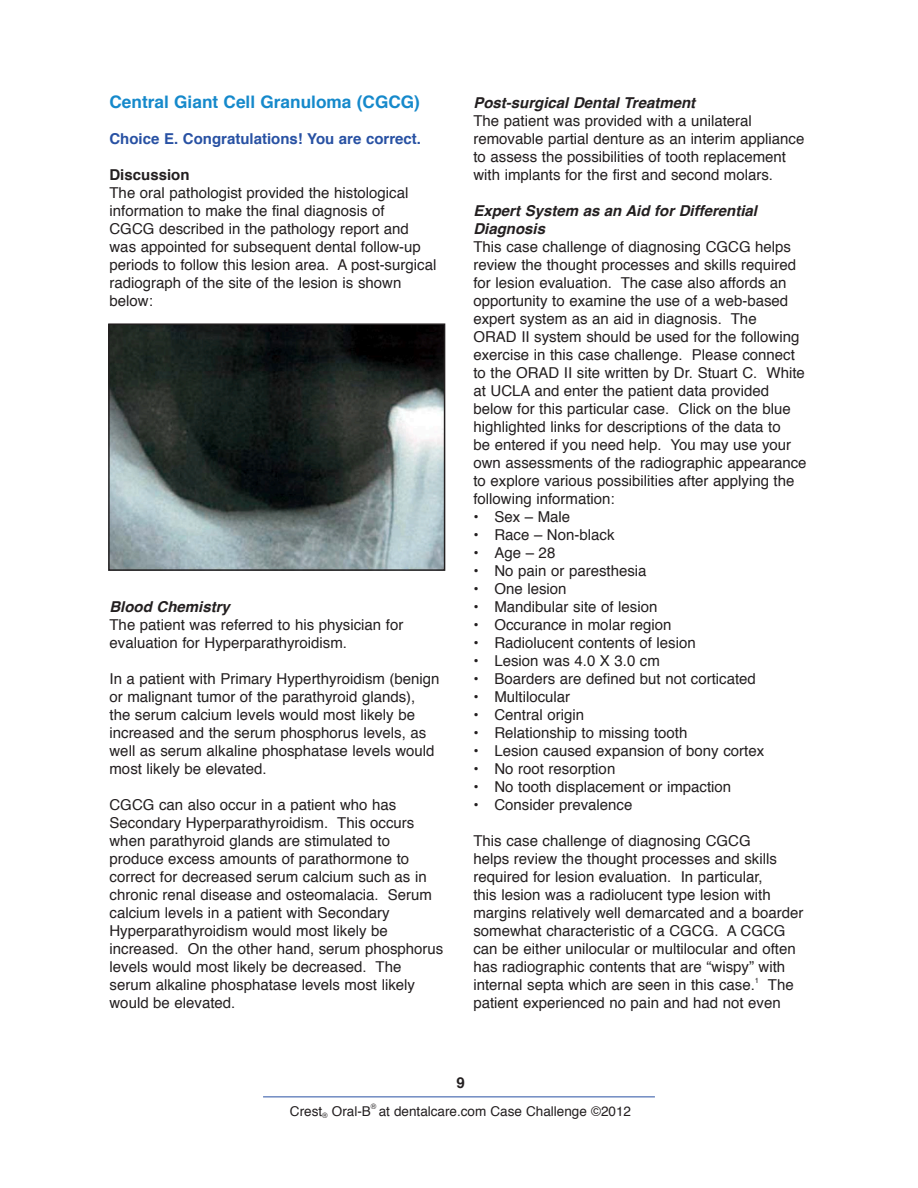
<style>
.page{position:relative;width:918px;height:1188px;background:#fff}
.page>*{position:absolute;margin:0;border:0;box-sizing:border-box;transform-origin:0 0}
.Section_Head{font:700 17.25px "Helvetica";color:#1589cb}
.Main_Body{font:15px/18px "Helvetica";color:#231f20}
.bullets{font:15px "Helvetica";color:#231f20}
.Main_Body-2{font:italic 700 15px/18px "Helvetica";color:#231f20}
.Subhead{font:700 15px "Helvetica";color:#2851a3}
.Main_Body-3{font:700 15px "Helvetica";color:#231f20}
.t1{font:13.5px "Helvetica";color:#231f20}
.Main_Body-4{font:7.5px "Helvetica";color:#231f20}
</style>
<div class="page">
<hr style="left:263px;top:1096px;width:392px;height:1px;background:#2851a3">
<img style="left:111px;top:326px;width:331px;height:242px">
<div style="left:108px;top:323px;width:337px;height:248px;border:2px solid #231f20"></div>
<p class="Section_Head" style="left:110px;top:88px;width:312px">Central Giant Cell Granuloma (CGCG)</p>
<p class="Subhead" style="left:110px;top:127px;width:313px">Choice E. Congratulations! You are correct.</p>
<p class="Main_Body-3" style="left:110px;top:163px;width:82px">Discussion</p>
<p class="Main_Body" style="left:110px;top:184px;width:328px">The oral pathologist provided the histological information to make the final diagnosis of<br>CGCG described in the pathology report and was appointed for subsequent dental follow-up periods to follow this lesion area. A post-surgical radiograph of the site of the lesion is shown below:</p>
<p class="Main_Body-2" style="left:110px;top:598px;width:122px">Blood Chemistry</p>
<p class="Main_Body" style="left:110px;top:616px;width:295px">The patient was referred to his physician for evaluation for Hyperparathyroidism.</p>
<p class="Main_Body" style="left:110px;top:670px;width:332px">In a patient with Primary Hyperthyroidism (benign or malignant tumor of the parathyroid glands), the serum calcium levels would most likely be increased and the serum phosphorus levels, as well as serum alkaline phosphatase levels would most likely be elevated.</p>
<p class="Main_Body" style="left:110px;top:796px;width:335px">CGCG can also occur in a patient who has Secondary Hyperparathyroidism. This occurs when parathyroid glands are stimulated to produce excess amounts of parathormone to correct for decreased serum calcium such as in chronic renal disease and osteomalacia. Serum calcium levels in a patient with Secondary Hyperparathyroidism would most likely be increased. On the other hand, serum phosphorus levels would most likely be decreased. The serum alkaline phosphatase levels most likely would be elevated.</p>
<p class="Main_Body-2" style="left:473px;top:94px;width:223px">Post-surgical Dental Treatment</p>
<p class="Main_Body" style="left:473px;top:112px;width:332px">The patient was provided with a unilateral removable partial denture as an interim appliance to assess the possibilities of tooth replacement with implants for the first and second molars.</p>
<p class="Main_Body-2" style="left:473px;top:202px;width:285px">Expert System as an Aid for Differential<br>Diagnosis</p>
<p class="Main_Body" style="left:473px;top:238px;width:335px">This case challenge of diagnosing CGCG helps review the thought processes and skills required for lesion evaluation. The case also affords an opportunity to examine the use of a web-based expert system as an aid in diagnosis. The<br>ORAD II system should be used for the following exercise in this case challenge. Please connect to the ORAD II site written by Dr. Stuart C. White at UCLA and enter the patient data provided below for this particular case. Click on the blue highlighted links for descriptions of the data to<br>be entered if you need help. You may use your own assessments of the radiographic appearance to explore various possibilities after applying the following information:</p>
<p class="bullets" style="left:473px;top:505px;width:98px">• Sex – Male</p>
<p class="bullets" style="left:473px;top:523px;width:143px">• Race – Non-black</p>
<p class="bullets" style="left:473px;top:541px;width:83px">• Age – 28</p>
<p class="bullets" style="left:473px;top:559px;width:175px">• No pain or paresthesia</p>
<p class="bullets" style="left:473px;top:577px;width:95px">• One lesion</p>
<p class="bullets" style="left:473px;top:595px;width:185px">• Mandibular site of lesion</p>
<p class="bullets" style="left:473px;top:613px;width:200px">• Occurance in molar region</p>
<p class="bullets" style="left:473px;top:631px;width:224px">• Radiolucent contents of lesion</p>
<p class="bullets" style="left:473px;top:649px;width:188px">• Lesion was 4.0 X 3.0 cm</p>
<p class="bullets" style="left:473px;top:667px;width:284px">• Boarders are defined but not corticated</p>
<p class="bullets" style="left:473px;top:685px;width:98px">• Multilocular</p>
<p class="bullets" style="left:473px;top:703px;width:112px">• Central origin</p>
<p class="bullets" style="left:473px;top:721px;width:216px">• Relationship to missing tooth</p>
<p class="bullets" style="left:473px;top:739px;width:292px">• Lesion caused expansion of bony cortex</p>
<p class="bullets" style="left:473px;top:757px;width:143px">• No root resorption</p>
<p class="bullets" style="left:473px;top:775px;width:259px">• No tooth displacement or impaction</p>
<p class="bullets" style="left:473px;top:793px;width:160px">• Consider prevalence</p>
<p class="Main_Body" style="left:473px;top:832px;width:332px">This case challenge of diagnosing CGCG<br>helps review the thought processes and skills required for lesion evaluation. In particular,<br>this lesion was a radiolucent type lesion with margins relatively well demarcated and a boarder somewhat characteristic of a CGCG. A CGCG can be either unilocular or multilocular and often has radiographic contents that are “wispy” with internal septa which are seen in this case.</p>
<p class="Main_Body-4" style="left:755px;top:974px;width:6px">1</p>
<p class="Main_Body" style="left:473px;top:976px;width:322px;text-indent:294px">The patient experienced no pain and had not even</p>
<p class="Main_Body-3" style="left:456px;top:1070px;width:10px">9</p>
<p class="Main_Body-4" style="left:371px;top:1100px;width:7px">®</p>
<p class="t1" style="left:290px;top:1101px;width:82px">Crest<sub>®</sub> Oral-B</p>
<p class="t1" style="left:379px;top:1101px;width:254px">at dentalcare.com Case Challenge ©2012</p>
</div>
